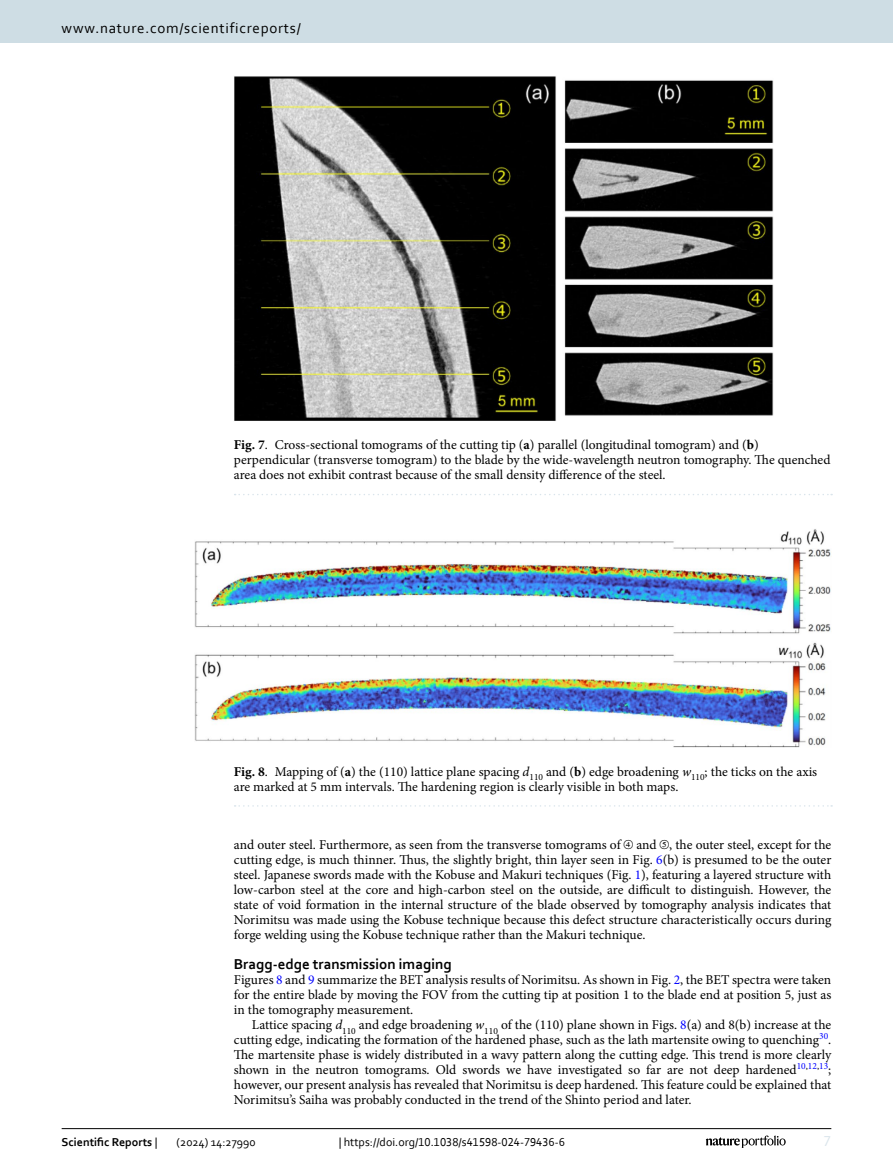
<style>
.page{position:relative;width:893px;height:1174px;background:#fff}
.page>*{position:absolute;margin:0;border:0;box-sizing:border-box;transform-origin:0 0}
.t1{font:15px "Corbel";letter-spacing:.05em;color:#000}
.Head_2{font:700 15px "Corbel";color:#000}
.t2{font:15px "Corbel";color:#d9e4eb}
.Body_Text_Indent{font:13.5px/15px "Minion Pro";color:#000;text-align:justify}
.Figure_Caption{font:13.5px/15px "Minion Pro";color:#000}
.Body_Text{font:13.5px/15px "Minion Pro";letter-spacing:-.005em;color:#000;text-align:justify}
.t3{font:12px "Corbel";color:#000}
.t4{font:700 12px "Corbel";color:#000}
.s1{font-weight:700}
.s2{font-style:italic}
.s3{font-family:"STIX"}
.s4{color:#00f}
.s5{font-weight:400}
</style>
<div class="page">
<img style="left:194px;top:529px;width:637px;height:219px">
<svg style="left:235px;top:805px;width:597px;height:1px"></svg>
<img style="left:234px;top:76px;width:539px;height:345px">
<svg style="left:235px;top:494px;width:597px;height:1px"></svg>
<hr style="left:62px;top:1128px;width:769px;height:1px;background:#000">
<svg style="left:706px;top:1135px;width:80px;height:12px"></svg>
<div style="left:0;top:0;width:893px;height:43px;background:#cedde4"></div>
<p class="t1" style="left:62px;top:18px;width:241px">www.nature.com/scientificreports/</p>
<p class="Figure_Caption" style="left:234px;top:437px;width:598px"><span class="s1">Fig. 7</span>. Cross-sectional tomograms of the cutting tip (<span class="s1">a</span>) parallel (longitudinal tomogram) and (<span class="s1">b</span>) perpendicular (transverse tomogram) to the blade by the wide-wavelength neutron tomography. The quenched area does not exhibit contrast because of the small density difference of the steel.</p>
<p class="Figure_Caption" style="left:234px;top:764px;width:585px"><span class="s1">Fig. 8</span>. Mapping of (<span class="s1">a</span>) the (110) lattice plane spacing <span class="s2">d</span><sub>110</sub> and (<span class="s1">b</span>) edge broadening <span class="s2">w</span><sub>110</sub>; the ticks on the axis are marked at 5 mm intervals. The hardening region is clearly visible in both maps.</p>
<p class="Body_Text_Indent" style="left:234px;top:837px;width:599px">and outer steel. Furthermore, as seen from the transverse tomograms of <span class="s3">④</span> and <span class="s3">⑤</span>, the outer steel, except for the cutting edge, is much thinner. Thus, the slightly bright, thin layer seen in Fig. <span class="s4">6</span>(b) is presumed to be the outer steel. Japanese swords made with the Kobuse and Makuri techniques (Fig. <span class="s4">1</span>), featuring a layered structure with low-carbon steel at the core and high-carbon steel on the outside, are difficult to distinguish. However, the state of void formation in the internal structure of the blade observed by tomography analysis indicates that Norimitsu was made using the Kobuse technique because this defect structure characteristically occurs during forge welding using the Kobuse technique rather than the Makuri technique.</p>
<p class="Head_2" style="left:234px;top:954px;width:219px">Bragg-edge transmission imaging</p>
<p class="Body_Text" style="left:234px;top:972px;width:599px">Figures <span class="s4">8</span> and <span class="s4">9</span> summarize the BET analysis results of Norimitsu. As shown in Fig. <span class="s4">2</span>, the BET spectra were taken for the entire blade by moving the FOV from the cutting tip at position 1 to the blade end at position 5, just as in the tomography measurement.</p>
<p class="Body_Text_Indent" style="left:234px;top:1017px;width:599px;text-indent:18px">Lattice spacing <span class="s2">d</span><sub>110</sub> and edge broadening <span class="s2">w</span><sub>110</sub> of the (110) plane shown in Figs. <span class="s4">8</span>(a) and 8(b) increase at the cutting edge, indicating the formation of the hardened phase, such as the lath martensite owing to quenching<sup>30</sup>.<br>The martensite phase is widely distributed in a wavy pattern along the cutting edge. This trend is more clearly shown in the neutron tomograms. Old swords we have investigated so far are not deep hardened<sup>10</sup><sup>,</sup><sup>12</sup><sup>,</sup><sup>13</sup>; however, our present analysis has revealed that Norimitsu is deep hardened. This feature could be explained that Norimitsu’s Saiha was probably conducted in the trend of the Shinto period and later.</p>
<p class="t4" style="left:62px;top:1134px;width:97px">Scientific Reports <span class="s5">|</span></p>
<p class="t3" style="left:177px;top:1134px;width:80px">(2024) 14:27990</p>
<p class="t3" style="left:339px;top:1134px;width:228px">| https://doi.org/10.1038/s41598-024-79436-6</p>
<p class="t2" style="left:824px;top:1132px;width:9px">7</p>
</div>
